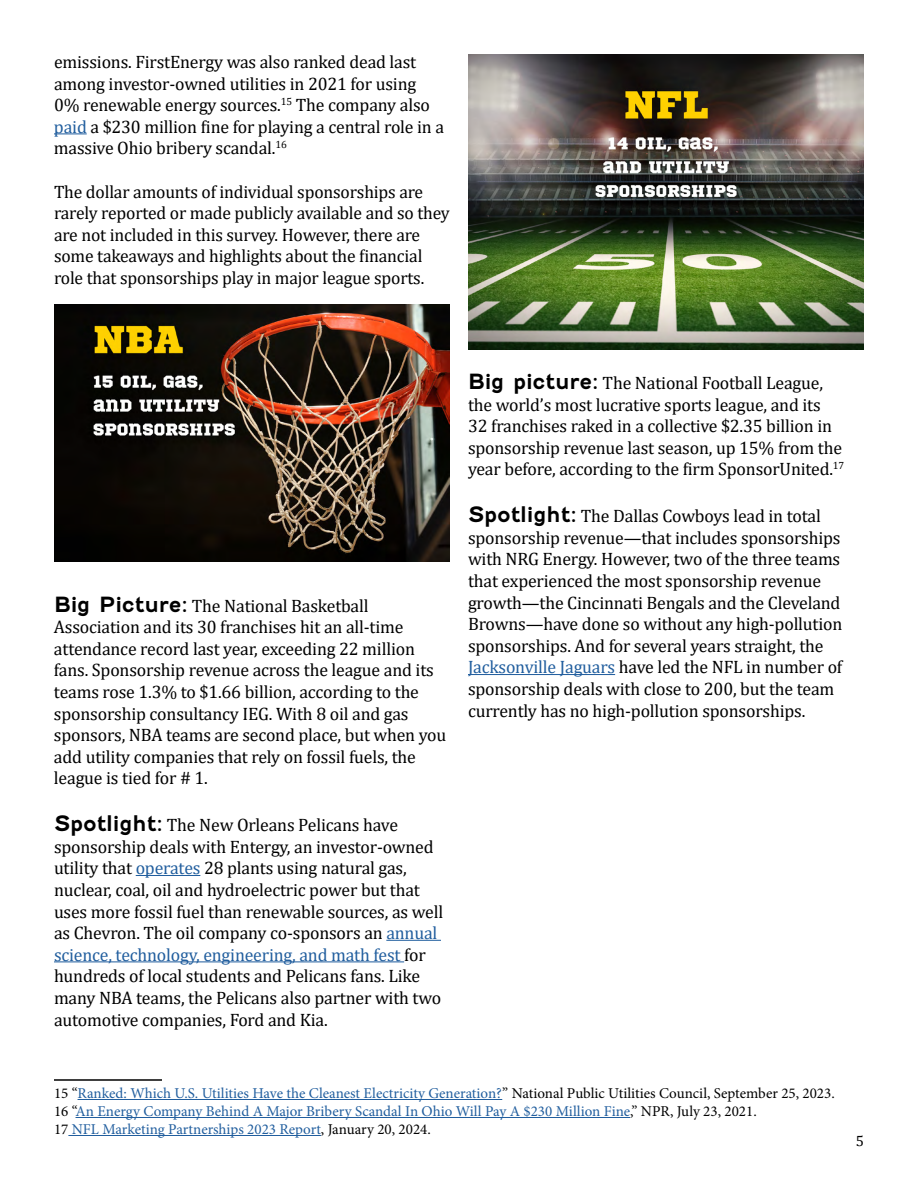
<style>
.page{position:relative;width:918px;height:1188px;background:#fff}
.page>*{position:absolute;margin:0;border:0;box-sizing:border-box;transform-origin:0 0}
.t1{font:18px/21.6px "Cambria";letter-spacing:-.01em;color:#000}
.t2{font:15px/18px "Minion Pro";color:#215e9e}
.t3{font:15px "Cambria";color:#000}
.s1{color:#215e9e}
.s2{font-family:"Fenwick Rg";font-weight:700;font-size:21px}
.s3{color:#000}
</style>
<div class="page">
<hr style="left:54px;top:133px;width:33px;height:1px;background:#215e9e">
<hr style="left:136px;top:875px;width:64px;height:1px;background:#215e9e">
<hr style="left:386px;top:940px;width:55px;height:1px;background:#215e9e">
<hr style="left:54px;top:961px;width:350px;height:1px;background:#215e9e">
<hr style="left:54px;top:1079px;width:108px;height:2px;background:#000">
<hr style="left:78px;top:1099px;width:424px;height:1px;background:#215e9e">
<hr style="left:76px;top:1117px;width:554px;height:1px;background:#215e9e">
<hr style="left:68px;top:1135px;width:253px;height:1px;background:#215e9e">
<hr style="left:468px;top:674px;width:147px;height:1px;background:#215e9e">
<img style="left:54px;top:305px;width:396px;height:257px">
<img style="left:468px;top:54px;width:396px;height:296px">
<p class="t1" style="left:54px;top:51px;width:392px">emissions. FirstEnergy was also ranked dead last among investor-owned utilities in 2021 for using 0% renewable energy sources.<sup>15</sup> The company also <span class="s1">paid</span> a $230 million fine for playing a central role in a massive Ohio bribery scandal.<sup>16</sup></p>
<p class="t1" style="left:54px;top:181px;width:397px">The dollar amounts of individual sponsorships are rarely reported or made publicly available and so they are not included in this survey. However, there are some takeaways and highlights about the financial role that sponsorships play in major league sports.</p>
<p class="t1" style="left:54px;top:595px;width:394px"><span class="s2">Big Picture:</span> The National Basketball Association and its 30 franchises hit an all-time attendance record last year, exceeding 22 million fans. Sponsorship revenue across the league and its teams rose 1.3% to $1.66 billion, according to the sponsorship consultancy IEG. With 8 oil and gas sponsors, NBA teams are second place, but when you add utility companies that rely on fossil fuels, the league is tied for # 1.</p>
<p class="t1" style="left:54px;top:814px;width:391px"><span class="s2">Spotlight:</span> The New Orleans Pelicans have sponsorship deals with Entergy, an investor-owned utility that <span class="s1">operates</span> 28 plants using natural gas, nuclear, coal, oil and hydroelectric power but that uses more fossil fuel than renewable sources, as well as Chevron. The oil company co-sponsors an <span class="s1">annual science, technology, engineering, and math fest</span> for hundreds of local students and Pelicans fans. Like many NBA teams, the Pelicans also partner with two automotive companies, Ford and Kia.</p>
<p class="t1" style="left:468px;top:372px;width:378px"><span class="s2">Big picture:</span> The National Football League, the world’s most lucrative sports league, and its 32 franchises raked in a collective $2.35 billion in sponsorship revenue last season, up 15% from the year before, according to the firm SponsorUnited.<sup>17</sup></p>
<p class="t1" style="left:468px;top:505px;width:376px"><span class="s2">Spotlight:</span> The Dallas Cowboys lead in total sponsorship revenue—that includes sponsorships with NRG Energy. However, two of the three teams that experienced the most sponsorship revenue growth—the Cincinnati Bengals and the Cleveland Browns—have done so without any high-pollution sponsorships. And for several years straight, the <span class="s1">Jacksonville Jaguars</span> have led the NFL in number of sponsorship deals with close to 200, but the team currently has no high-pollution sponsorships.</p>
<p class="t2" style="left:54px;top:1084px;width:782px"><span class="s3">15 “</span>Ranked: Which U.S. Utilities Have the Cleanest Electricity Generation?<span class="s3">” National Public Utilities Council, September 25, 2023.<br>16 “</span>An Energy Company Behind A Major Bribery Scandal In Ohio Will Pay A $230 Million Fine<span class="s3">,” NPR, July 23, 2021.<br>17</span> NFL Marketing Partnerships 2023 Report<span class="s3">, January 20, 2024.</span></p>
<p class="t3" style="left:856px;top:1132px;width:10px">5</p>
</div>
